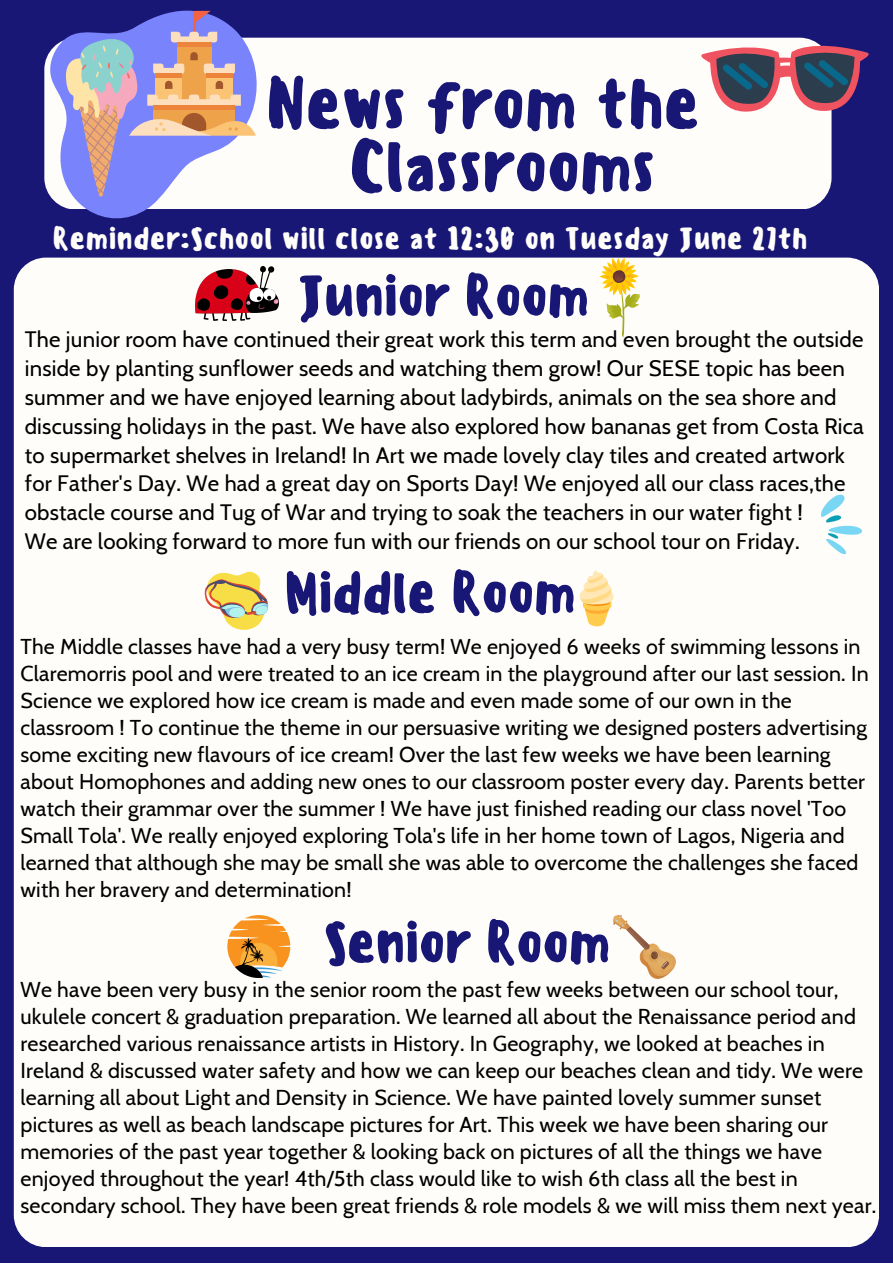
<style>
.page{position:relative;width:893px;height:1264px;background:#fff}
.page>*{position:absolute;margin:0;border:0;box-sizing:border-box;transform-origin:0 0}
.t1{font:500 70.2px/63px "Sensei";letter-spacing:-.025em;color:#181775;text-align:center}
.t2{font:500 56.1px "Sensei";letter-spacing:-.025em;color:#181775}
.t3{font:500 30px "Sensei";color:#fffdfa}
.t4{font:22.2px/28.8px "Cabin";letter-spacing:.01em;color:#000}
.t5{font:21.45px/27px "Cabin";letter-spacing:.01em;color:#000}
</style>
<div class="page">
<div style="left:0;top:0;width:892px;height:1262px;background:#181775"></div>
<div style="left:44px;top:38px;width:787px;height:171px;background:#fffdfa;border-radius:32px"></div>
<div style="left:14px;top:257px;width:864px;height:990px;background:#fffdfa;border-radius:32px"></div>
<svg style="left:24px;top:10px;width:278px;height:256px"></svg>
<img style="left:613px;top:915px;width:62px;height:63px">
<svg style="left:701px;top:38px;width:168px;height:75px"></svg>
<svg style="left:195px;top:11px;width:15px;height:11px"></svg>
<hr style="left:193px;top:11px;width:2px;height:23px;background:#f36243">
<svg style="left:66px;top:32px;width:190px;height:165px;background:#b7aaca"></svg>
<svg style="left:579px;top:570px;width:34px;height:56px"></svg>
<svg style="left:204px;top:571px;width:65px;height:59px"></svg>
<svg style="left:227px;top:915px;width:63px;height:63px"></svg>
<svg style="left:599px;top:257px;width:40px;height:80px"></svg>
<img style="left:196px;top:267px;width:83px;height:53px">
<svg style="left:821px;top:494px;width:41px;height:60px"></svg>
<p class="t1" style="left:265px;top:72px;width:436px">News from the<br>Classrooms</p>
<p class="t3" style="left:53px;top:221px;width:756px">Reminder:School will close at 12:30 on Tuesday June 27th</p>
<p class="t2" style="left:297px;top:262px;width:294px">Junior Room</p>
<p class="t4" style="left:25px;top:325px;width:840px">The junior room have continued their great work this term and even brought the outside inside by planting sunflower seeds and watching them grow! Our SESE topic has been summer and we have enjoyed learning about ladybirds, animals on the sea shore and discussing holidays in the past. We have also explored how bananas get from Costa Rica to supermarket shelves in Ireland! In Art we made lovely clay tiles and created artwork for Father's Day. We had a great day on Sports Day! We enjoyed all our class races,the obstacle course and Tug of War and trying to soak the teachers in our water fight !</p>
<p class="t4" style="left:25px;top:526px;width:776px">We are looking forward to more fun with our friends on our school tour on Friday.</p>
<p class="t2" style="left:284px;top:559px;width:294px">Middle Room</p>
<p class="t5" style="left:20px;top:633px;width:849px">The Middle classes have had a very busy term! We enjoyed 6 weeks of swimming lessons in Claremorris pool and were treated to an ice cream in the playground after our last session. In Science we explored how ice cream is made and even made some of our own in the classroom ! To continue the theme in our persuasive writing we designed posters advertising some exciting new flavours of ice cream! Over the last few weeks we have been learning about Homophones and adding new ones to our classroom poster every day. Parents better watch their grammar over the summer ! We have just finished reading our class novel 'Too Small Tola'. We really enjoyed exploring Tola's life in her home town of Lagos, Nigeria and learned that although she may be small she was able to overcome the challenges she faced with her bravery and determination!</p>
<p class="t2" style="left:323px;top:909px;width:289px">Senior Room</p>
<p class="t5" style="left:20px;top:975px;width:857px">We have been very busy in the senior room the past few weeks between our school tour, ukulele concert &amp; graduation preparation. We learned all about the Renaissance period and researched various renaissance artists in History. In Geography, we looked at beaches in Ireland &amp; discussed water safety and how we can keep our beaches clean and tidy. We were learning all about Light and Density in Science. We have painted lovely summer sunset pictures as well as beach landscape pictures for Art. This week we have been sharing our memories of the past year together &amp; looking back on pictures of all the things we have enjoyed throughout the year! 4th/5th class would like to wish 6th class all the best in secondary school. They have been great friends &amp; role models &amp; we will miss them next year.</p>
</div>
